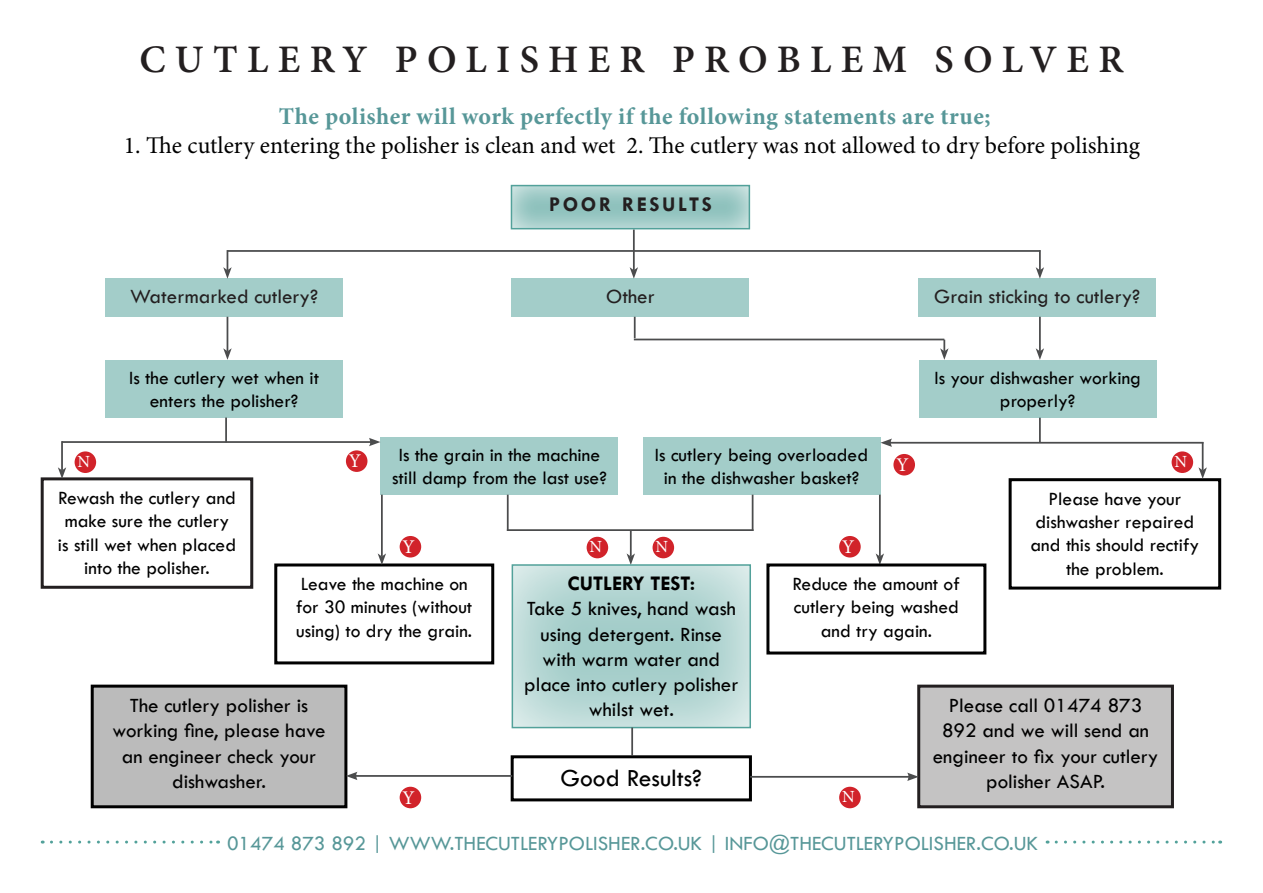
<style>
.page{position:relative;width:1263px;height:893px;background:#fff}
.page>*{position:absolute;margin:0;border:0;box-sizing:border-box;transform-origin:0 0}
.t1{font:600 39px "Minion Pro";letter-spacing:.24em;color:#231f20}
.t2{font:25.5px "Tw Cen";color:#000}
.t3{font:24px "Minion Pro";letter-spacing:-.005em;color:#000}
.t4{font:700 24px "Minion Pro";letter-spacing:.02em;color:#579798}
.t5{font:700 21.15px "Tw Cen";letter-spacing:.12em;color:#231f20}
.t6{font:21px/25.2px "Tw Cen";color:#000;text-align:center}
.t7{font:21px "Tw Cen";color:#579798}
.t8{font:21px "Tw Cen";color:#231f20}
.t9{font:700 21px "Tw Cen";color:#000}
.t10{font:19.5px/23.4px "Tw Cen";color:#000;text-align:center}
.t11{font:19.35px "Minion Pro";color:#fff}
.t12{font:17.1px "Minion Pro";color:#fff}
</style>
<div class="page">
<hr style="left:633px;top:229px;width:2px;height:41px;background:#4b4c4d">
<svg style="left:630px;top:267px;width:8px;height:12px"></svg>
<div style="left:105px;top:279px;width:238px;height:38px;background:#a3cdc9"></div>
<div style="left:919px;top:279px;width:237px;height:38px;background:#a3cdc9"></div>
<div style="left:511px;top:279px;width:238px;height:38px;background:#a3cdc9"></div>
<hr style="left:1039px;top:317px;width:2px;height:34px;background:#4b4c4d">
<svg style="left:1036px;top:348px;width:8px;height:12px"></svg>
<div style="left:105px;top:360px;width:238px;height:58px;background:#a3cdc9"></div>
<hr style="left:227px;top:250px;width:813px;height:2px;background:#4b4c4d">
<svg style="left:223px;top:250px;width:9px;height:29px"></svg>
<hr style="left:1039px;top:250px;width:2px;height:20px;background:#4b4c4d">
<svg style="left:1036px;top:267px;width:8px;height:12px"></svg>
<hr style="left:634px;top:339px;width:310px;height:1px;background:#4b4c4d">
<hr style="left:1039px;top:418px;width:2px;height:24px;background:#4b4c4d">
<svg style="left:940px;top:340px;width:8px;height:20px"></svg>
<hr style="left:634px;top:317px;width:2px;height:21px;background:#4b4c4d">
<div style="left:1009px;top:478px;width:212px;height:112px;border:3px solid #000"></div>
<div style="left:643px;top:438px;width:237px;height:57px;background:#a3cdc9"></div>
<hr style="left:889px;top:442px;width:314px;height:2px;background:#4b4c4d">
<svg style="left:880px;top:438px;width:12px;height:9px"></svg>
<div style="left:380px;top:438px;width:238px;height:57px;background:#a3cdc9"></div>
<div style="left:41px;top:477px;width:212px;height:112px;border:3px solid #231f20"></div>
<hr style="left:507px;top:529px;width:246px;height:2px;background:#4b4c4d">
<hr style="left:630px;top:530px;width:2px;height:26px;background:#4b4c4d">
<svg style="left:627px;top:553px;width:8px;height:10px"></svg>
<div style="left:511px;top:563px;width:251px;height:166px;background:#fff;opacity:.92"></div>
<div style="left:512px;top:564px;width:239px;height:164px;border:2px solid #52a19a"></div>
<hr style="left:879px;top:495px;width:2px;height:61px;background:#4b4c4d">
<svg style="left:876px;top:553px;width:8px;height:10px"></svg>
<div style="left:274px;top:563px;width:220px;height:101px;border:3px solid #000"></div>
<div style="left:766px;top:563px;width:220px;height:91px;border:3px solid #000"></div>
<hr style="left:631px;top:728px;width:2px;height:27px;background:#4b4c4d">
<div style="left:92px;top:686px;width:254px;height:121px;background:#bbb"></div>
<div style="left:91px;top:685px;width:256px;height:123px;border:3px solid #000"></div>
<div style="left:919px;top:686px;width:253px;height:121px;background:#c4c3c3"></div>
<div style="left:917px;top:685px;width:257px;height:123px;border:3px solid #231f20"></div>
<div style="left:75px;top:451px;width:21px;height:22px;background:#d1232a;border-radius:50%"></div>
<div style="left:346px;top:450px;width:21px;height:22px;background:#d1232a;border-radius:50%"></div>
<div style="left:400px;top:536px;width:21px;height:21px;background:#d1232a;border-radius:50%"></div>
<div style="left:511px;top:755px;width:241px;height:46px;border:3px solid #000"></div>
<hr style="left:750px;top:776px;width:160px;height:2px;background:#4b4c4d">
<svg style="left:907px;top:773px;width:12px;height:8px"></svg>
<hr style="left:225px;top:418px;width:2px;height:24px;background:#4b4c4d">
<hr style="left:62px;top:441px;width:310px;height:2px;background:#4b4c4d">
<svg style="left:369px;top:438px;width:11px;height:8px"></svg>
<hr style="left:61px;top:441px;width:2px;height:29px;background:#4b4c4d">
<svg style="left:58px;top:467px;width:8px;height:12px"></svg>
<hr style="left:354px;top:775px;width:158px;height:2px;background:#4b4c4d">
<svg style="left:346px;top:772px;width:11px;height:8px"></svg>
<div style="left:510px;top:183px;width:241px;height:47px;background:#fff;opacity:.88"></div>
<div style="left:511px;top:185px;width:239px;height:44px;border:2px solid #52a19a"></div>
<div style="left:919px;top:360px;width:238px;height:58px;background:#a3cdc9"></div>
<svg style="left:1198px;top:442px;width:9px;height:37px"></svg>
<hr style="left:507px;top:495px;width:2px;height:36px;background:#4b4c4d">
<hr style="left:752px;top:495px;width:1px;height:36px;background:#4b4c4d">
<hr style="left:227px;top:317px;width:1px;height:34px;background:#4b4c4d">
<svg style="left:223px;top:348px;width:9px;height:12px"></svg>
<hr style="left:381px;top:495px;width:2px;height:61px;background:#4b4c4d">
<svg style="left:378px;top:553px;width:8px;height:12px"></svg>
<div style="left:400px;top:787px;width:21px;height:21px;background:#d1232a;border-radius:50%"></div>
<div style="left:839px;top:536px;width:22px;height:21px;background:#d1232a;border-radius:50%"></div>
<div style="left:893px;top:454px;width:22px;height:21px;background:#d1232a;border-radius:50%"></div>
<div style="left:587px;top:537px;width:21px;height:21px;background:#d1232a;border-radius:50%"></div>
<div style="left:652px;top:537px;width:22px;height:21px;background:#d1232a;border-radius:50%"></div>
<div style="left:839px;top:787px;width:22px;height:21px;background:#d1232a;border-radius:50%"></div>
<svg style="left:1056px;top:840px;width:165px;height:3px"></svg>
<svg style="left:51px;top:840px;width:168px;height:3px"></svg>
<div style="left:1171px;top:451px;width:22px;height:22px;background:#d1232a;border-radius:50%"></div>
<p class="t1" style="left:139px;top:32px;width:986px">CUTLERY POLISHER PROBLEM SOLVER</p>
<p class="t4" style="left:279px;top:99px;width:713px">The polisher will work perfectly if the following statements are true;</p>
<p class="t3" style="left:124px;top:129px;width:1018px">1. The cutlery entering the polisher is clean and wet 2. The cutlery was not allowed to dry before polishing</p>
<p class="t5" style="left:549px;top:191px;width:164px">POOR RESULTS</p>
<p class="t8" style="left:130px;top:284px;width:190px">Watermarked cutlery?</p>
<p class="t8" style="left:606px;top:284px;width:50px">Other</p>
<p class="t8" style="left:934px;top:284px;width:207px">Grain sticking to cutlery?</p>
<p class="t10" style="left:129px;top:366px;width:191px">Is the cutlery wet when it enters the polisher?</p>
<p class="t12" style="left:78px;top:450px;width:14px">N</p>
<p class="t11" style="left:349px;top:448px;width:14px">Y</p>
<p class="t10" style="left:392px;top:443px;width:216px">Is the grain in the machine still damp from the last use?</p>
<p class="t10" style="left:655px;top:443px;width:215px">Is cutlery being overloaded in the dishwasher basket?</p>
<p class="t11" style="left:896px;top:452px;width:14px">Y</p>
<p class="t10" style="left:934px;top:366px;width:208px">Is your dishwasher working properly?</p>
<p class="t12" style="left:1174px;top:450px;width:14px">N</p>
<p class="t10" style="left:58px;top:486px;width:180px">Rewash the cutlery and make sure the cutlery is still wet when placed into the polisher.</p>
<p class="t10" style="left:1030px;top:487px;width:170px">Please have your dishwasher repaired and this should rectify the problem.</p>
<p class="t11" style="left:403px;top:534px;width:14px">Y</p>
<p class="t11" style="left:842px;top:534px;width:14px">Y</p>
<p class="t12" style="left:590px;top:535px;width:14px">N</p>
<p class="t12" style="left:655px;top:535px;width:14px">N</p>
<p class="t9" style="left:567px;top:571px;width:129px">CUTLERY TEST:</p>
<p class="t6" style="left:524px;top:596px;width:216px">Take 5 knives, hand wash using detergent. Rinse with warm water and place into cutlery polisher whilst wet.</p>
<p class="t10" style="left:296px;top:572px;width:177px;text-align:left">Leave the machine on for 30 minutes (without using) to dry the grain.</p>
<p class="t10" style="left:792px;top:572px;width:169px">Reduce the amount of cutlery being washed and try again.</p>
<p class="t6" style="left:112px;top:693px;width:215px">The cutlery polisher is working fine, please have an engineer check your dishwasher.</p>
<p class="t6" style="left:933px;top:693px;width:227px">Please call 01474 873<br>892 and we will send an engineer to fix your cutlery polisher ASAP.</p>
<p class="t2" style="left:560px;top:762px;width:143px">Good Results?</p>
<p class="t12" style="left:842px;top:785px;width:14px">N</p>
<p class="t7" style="left:227px;top:831px;width:812px">01474 873 892 | WWW.THECUTLERYPOLISHER.CO.UK | INFO@THECUTLERYPOLISHER.CO.UK</p>
<p class="t11" style="left:403px;top:785px;width:14px">Y</p>
</div>
